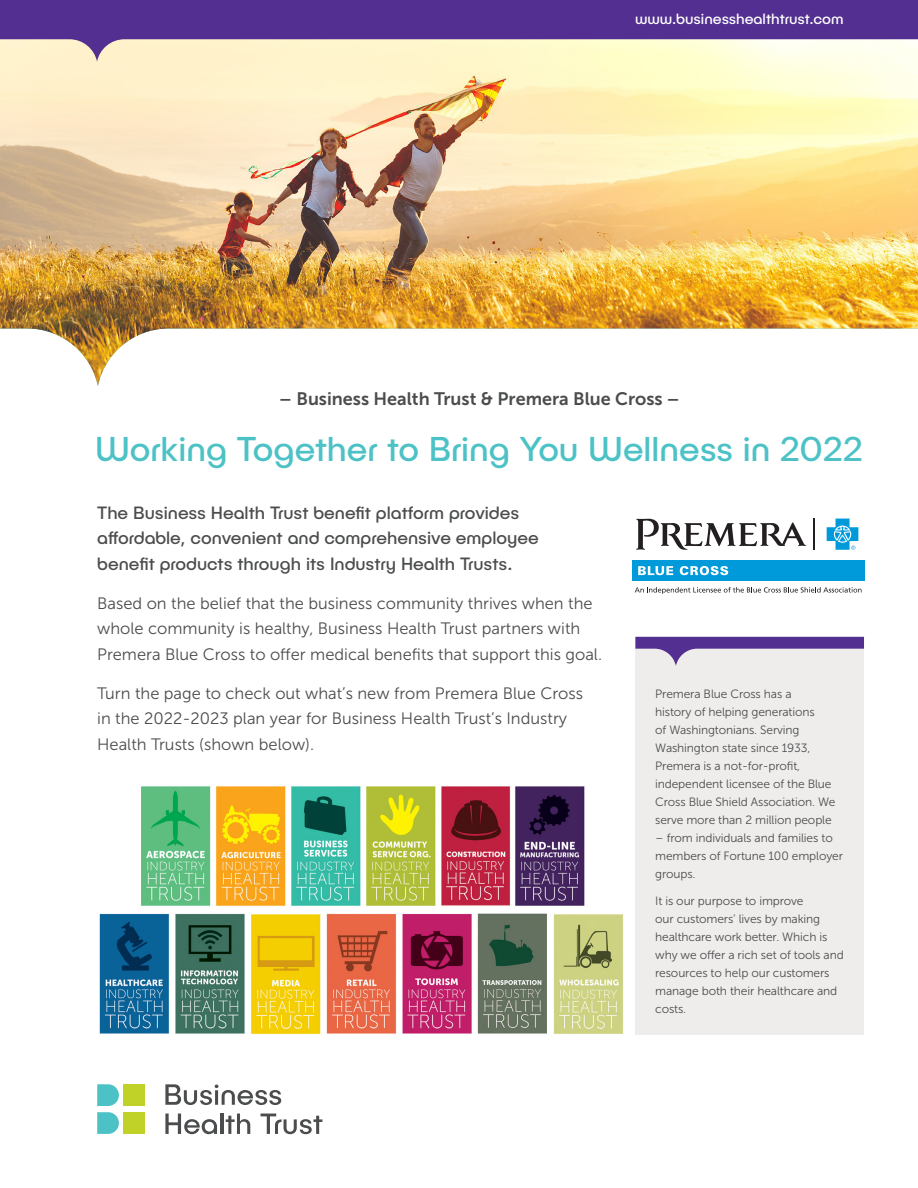
<style>
.page{position:relative;width:918px;height:1188px;background:#fff}
.page>*{position:absolute;margin:0;border:0;box-sizing:border-box;transform-origin:0 0}
.t1{font:34.8px "Publica Play";color:#4dc2c6}
.t2{font:18px/25.5px "Publica Play";color:#4b4c4d}
.t3{font:18px "Museo Sans 700";color:#4b4c4d}
.t4{font:16.5px/25.5px "Museo Sans 300";color:#4b4c4d}
.t5{font:15px "Publica Play";color:#fff}
.t6{font:12px/18px "Museo Sans 300";letter-spacing:-.01em;color:#4b4c4d}
</style>
<div class="page">
<div style="left:635px;top:638px;width:229px;height:397px;background:#efedec"></div>
<img style="left:0;top:62px;width:918px;height:324px">
<div style="left:124px;top:1084px;width:21px;height:22px;background:#c0d128"></div>
<div style="left:124px;top:1112px;width:21px;height:22px;background:#c0d128"></div>
<svg style="left:97px;top:1084px;width:22px;height:22px"></svg>
<svg style="left:97px;top:1112px;width:22px;height:22px"></svg>
<svg style="left:165px;top:1084px;width:116px;height:21px"></svg>
<svg style="left:165px;top:1114px;width:52px;height:20px"></svg>
<hr style="left:220px;top:1114px;width:3px;height:20px;background:#4b4c4d">
<svg style="left:226px;top:1114px;width:24px;height:20px"></svg>
<svg style="left:261px;top:1114px;width:61px;height:20px"></svg>
<svg style="left:0;top:0;width:918px;height:62px;background:#9077a8"></svg>
<svg style="left:635px;top:637px;width:229px;height:29px"></svg>
<hr style="left:814px;top:519px;width:1px;height:31px;background:#231f20">
<div style="left:632px;top:560px;width:233px;height:21px;background:#009ada"></div>
<svg style="left:638px;top:566px;width:35px;height:9px"></svg>
<svg style="left:680px;top:566px;width:48px;height:9px"></svg>
<svg style="left:636px;top:519px;width:170px;height:31px"></svg>
<svg style="left:827px;top:519px;width:31px;height:31px"></svg>
<svg style="left:635px;top:587px;width:227px;height:7px"></svg>
<img style="left:99px;top:786px;width:525px;height:248px">
<p class="t5" style="left:635px;top:10px;width:210px">www.businesshealthtrust.com</p>
<h2 class="t3" style="left:279px;top:389px;width:402px">– Business Health Trust &amp; Premera Blue Cross –</h2>
<h1 class="t1" style="left:95px;top:427px;width:769px">Working Together to Bring You Wellness in 2022</h1>
<h2 class="t2" style="left:97px;top:499px;width:443px">The Business Health Trust benefit platform provides affordable, convenient and comprehensive employee benefit products through its Industry Health Trusts.</h2>
<h3 class="t4" style="left:97px;top:590px;width:506px">Based on the belief that the business community thrives when the whole community is healthy, Business Health Trust partners with<br>Premera Blue Cross to offer medical benefits that support this goal.</h3>
<h3 class="t4" style="left:97px;top:680px;width:487px">Turn the page to check out what’s new from Premera Blue Cross in the 2022-2023 plan year for Business Health Trust’s Industry<br>Health Trusts (shown below).</h3>
<p class="t6" style="left:655px;top:685px;width:182px">Premera Blue Cross has a<br>history of helping generations<br>of Washingtonians. Serving<br>Washington state since 1933,<br>Premera is a not-for-profit, independent licensee of the Blue<br>Cross Blue Shield Association. We serve more than 2 million people</p>
<p class="t6" style="left:655px;top:829px;width:189px">– from individuals and families to members of Fortune 100 employer groups.</p>
<p class="t6" style="left:655px;top:892px;width:190px">It is our purpose to improve<br>our customers’ lives by making healthcare work better. Which is why we offer a rich set of tools and resources to help our customers manage both their healthcare and costs.</p>
</div>
